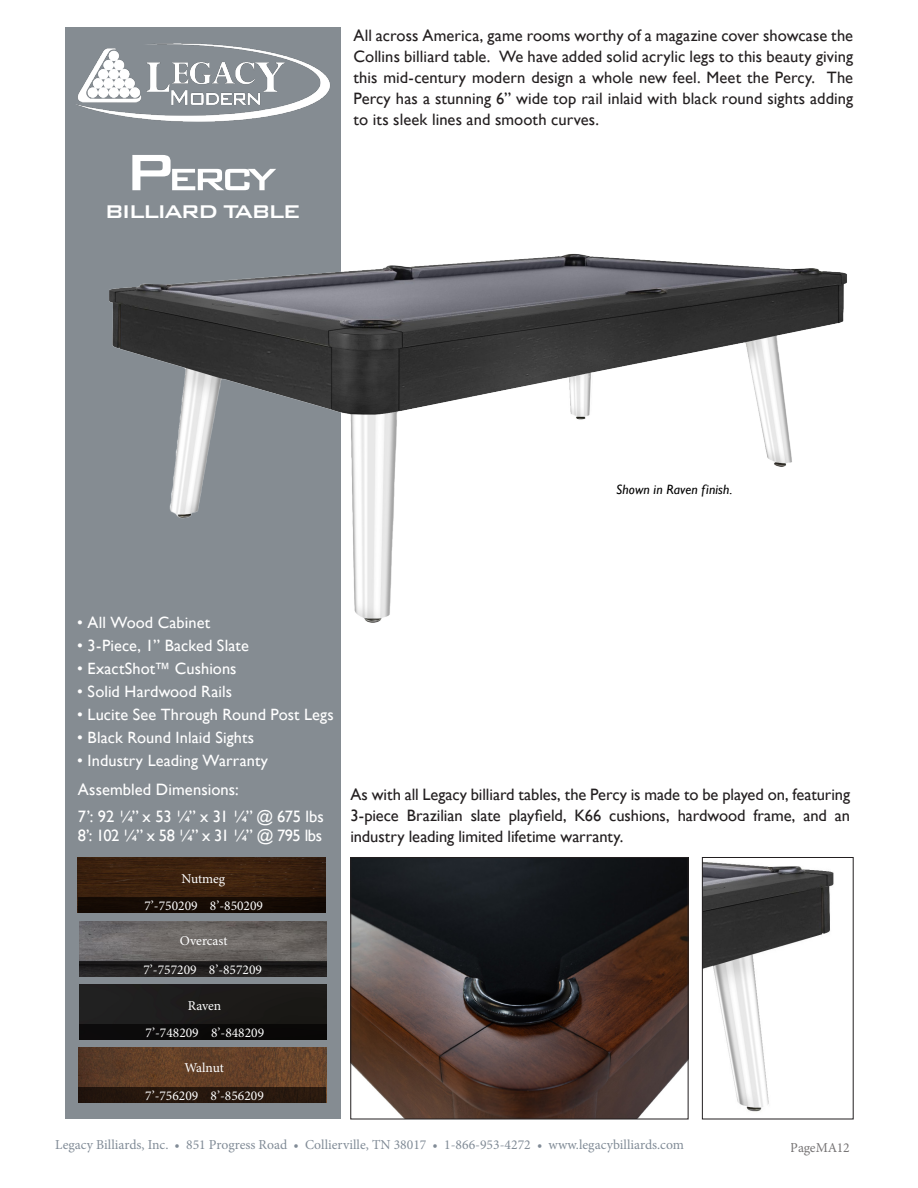
<style>
.page{position:relative;width:918px;height:1188px;background:#fff}
.page>*{position:absolute;margin:0;border:0;box-sizing:border-box;transform-origin:0 0}
.t1{font:500 50.55px "Bank Gothic BT";color:#fff}
.t2{font:500 24.6px "Bank Gothic BT";letter-spacing:-.1em;color:#fff}
.Body_Copy{font:16.5px/21px "Gill Sans";color:#231f20;text-align:justify}
.t3{font:16.5px/27px "Gill Sans";letter-spacing:.005em;color:#fff}
.t4{font:16.5px "Gill Sans";letter-spacing:-.025em;color:#fff}
.t5{font:16.35px "Gill Sans";letter-spacing:.005em;color:#fff}
.t6{font:13.65px "Minion Pro";color:#344557}
.t7{font:13.65px "Minion Pro";letter-spacing:-.025em;color:#231f20}
.t8{font:13.5px "Minion Pro";color:#fff}
.cut_lines_color{font:italic 13.5px "Gill Sans";letter-spacing:.015em;color:#000}
.s1{font-size:68.4px}
</style>
<div class="page">
<div style="left:65px;top:27px;width:276px;height:1092px;background:#858c92"></div>
<img style="left:109px;top:253px;width:738px;height:370px">
<img style="left:79px;top:1047px;width:247px;height:40px">
<div style="left:79px;top:1087px;width:247px;height:15px;background:#26170d"></div>
<img style="left:79px;top:921px;width:247px;height:40px">
<div style="left:79px;top:961px;width:247px;height:15px;background:#231f20"></div>
<img style="left:352px;top:859px;width:334px;height:258px">
<div style="left:350px;top:857px;width:338px;height:262px;border:1px solid #231f20"></div>
<img style="left:704px;top:862px;width:130px;height:250px">
<div style="left:702px;top:857px;width:152px;height:262px;border:1px solid #231f20"></div>
<div style="left:79px;top:1024px;width:247px;height:16px;background:#0a0908"></div>
<div style="left:78px;top:897px;width:247px;height:16px;background:#150b04"></div>
<img style="left:76px;top:43px;width:254px;height:79px">
<p class="t1" style="left:123px;top:149px;width:155px"><span class="s1">P</span>ercy</p>
<p class="t2" style="left:104px;top:198px;width:198px">BILLIARD TABLE</p>
<p class="Body_Copy" style="left:353px;top:26px;width:501px">All across America, game rooms worthy of a magazine cover showcase the Collins billiard table. We have added solid acrylic legs to this beauty giving this mid-century modern design a whole new feel. Meet the Percy. The Percy has a stunning 6” wide top rail inlaid with black round sights adding to its sleek lines and smooth curves.</p>
<p class="cut_lines_color" style="left:616px;top:482px;width:118px">Shown in Raven finish.</p>
<p class="t5" style="left:77px;top:613px;width:134px">• All Wood Cabinet</p>
<p class="t5" style="left:77px;top:636px;width:173px">• 3-Piece, 1” Backed Slate</p>
<p class="t5" style="left:77px;top:659px;width:161px">• ExactShot™ Cushions</p>
<p class="t5" style="left:77px;top:682px;width:156px">• Solid Hardwood Rails</p>
<p class="t5" style="left:77px;top:705px;width:258px">• Lucite See Through Round Post Legs</p>
<p class="t5" style="left:77px;top:728px;width:178px">• Black Round Inlaid Sights</p>
<p class="t5" style="left:77px;top:751px;width:192px">• Industry Leading Warranty</p>
<p class="t3" style="left:78px;top:776px;width:248px">Assembled Dimensions:<br>7’: 92 ¼” x 53 ¼” x 31 ¼” @ 675 lbs</p>
<p class="t4" style="left:78px;top:826px;width:246px">8’: 102 ¼” x 58 ¼” x 31 ¼” @ 795 lbs</p>
<p class="t8" style="left:181px;top:869px;width:45px">Nutmeg</p>
<p class="t8" style="left:144px;top:896px;width:120px">7’-750209 8’-850209</p>
<p class="t8" style="left:180px;top:932px;width:49px">Overcast</p>
<p class="t8" style="left:143px;top:960px;width:120px">7’-757209 8’-857209</p>
<p class="t8" style="left:188px;top:996px;width:35px">Raven</p>
<p class="t8" style="left:146px;top:1024px;width:120px">7’-748209 8’-848209</p>
<p class="t8" style="left:184px;top:1059px;width:41px">Walnut</p>
<p class="t8" style="left:145px;top:1086px;width:120px">7’-756209 8’-856209</p>
<p class="Body_Copy" style="left:350px;top:785px;width:501px">As with all Legacy billiard tables, the Percy is made to be played on, featuring 3-piece Brazilian slate playfield, K66 cushions, hardwood frame, and an industry leading limited lifetime warranty.</p>
<p class="t6" style="left:55px;top:1136px;width:630px">Legacy Billiards, Inc. • 851 Progress Road • Collierville, TN 38017 • 1-866-953-4272 • www.legacybilliards.com</p>
<p class="t7" style="left:791px;top:1139px;width:60px">Page MA12</p>
</div>
